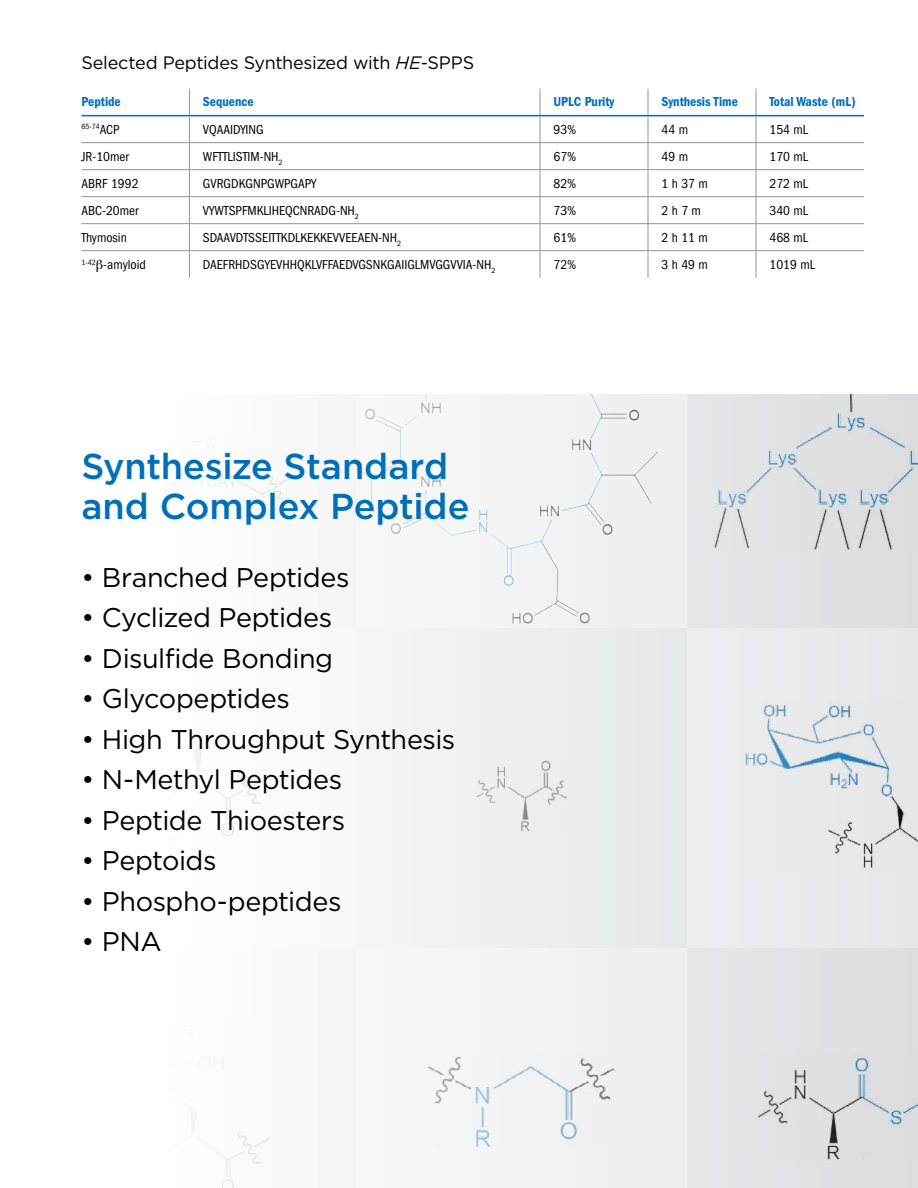
<style>
.page{position:relative;width:918px;height:1188px;background:#fff}
.page>*{position:absolute;margin:0;border:0;box-sizing:border-box;transform-origin:0 0}
.Section_Heading{font:500 36px/40.5px "Gotham HTF";letter-spacing:-.005em;color:#006fba}
.Body_Copy{font:27px "Gotham HTF";letter-spacing:-.02em;color:#000}
.Chart_Title{font:18px "Gotham HTF";letter-spacing:-.015em;color:#000}
.t1{font:condensed 13.5px "ITC Franklin Gothic Std";color:#000}
.t2{font:13.5px "ITC Franklin Gothic Std Dm Cd";color:#006fba}
.t3{font:condensed 7.8px "ITC Franklin Gothic Std";color:#000}
.s1{font-style:italic}
.s2{font-size:13.5px}
</style>
<div class="page">
<div style="left:686px;top:394px;width:232px;height:234px;background:#e3e3e4"></div>
<img style="left:714px;top:394px;width:204px;height:156px">
<div style="left:686px;top:628px;width:232px;height:320px;background:#e6e7e8"></div>
<img style="left:745px;top:705px;width:173px;height:163px">
<div style="left:686px;top:948px;width:232px;height:240px;background:#e3e3e4"></div>
<img style="left:758px;top:1055px;width:160px;height:105px">
<div style="left:124px;top:394px;width:232px;height:234px;background:#fbfbfb"></div>
<img style="left:209px;top:442px;width:83px;height:58px">
<img style="left:209px;top:773px;width:54px;height:63px">
<div style="left:124px;top:948px;width:232px;height:240px;background:#fbfbfb"></div>
<img style="left:214px;top:1061px;width:55px;height:127px">
<div style="left:356px;top:394px;width:330px;height:234px;background:#f3f3f4"></div>
<div style="left:356px;top:628px;width:330px;height:320px;background:#eeefef"></div>
<img style="left:476px;top:760px;width:91px;height:71px">
<div style="left:356px;top:948px;width:330px;height:240px;background:#f3f3f4"></div>
<img style="left:428px;top:1057px;width:187px;height:90px">
<hr style="left:81px;top:142px;width:108px;height:1px;background:#939598">
<hr style="left:189px;top:142px;width:351px;height:1px;background:#939598">
<hr style="left:540px;top:142px;width:108px;height:1px;background:#939598">
<hr style="left:648px;top:142px;width:108px;height:1px;background:#939598">
<hr style="left:756px;top:142px;width:108px;height:1px;background:#939598">
<hr style="left:81px;top:169px;width:108px;height:1px;background:#939598">
<hr style="left:189px;top:169px;width:351px;height:1px;background:#939598">
<hr style="left:540px;top:169px;width:108px;height:1px;background:#939598">
<hr style="left:648px;top:169px;width:108px;height:1px;background:#939598">
<hr style="left:756px;top:169px;width:108px;height:1px;background:#939598">
<hr style="left:81px;top:196px;width:108px;height:1px;background:#939598">
<hr style="left:189px;top:196px;width:351px;height:1px;background:#939598">
<hr style="left:540px;top:196px;width:108px;height:1px;background:#939598">
<hr style="left:648px;top:196px;width:108px;height:1px;background:#939598">
<hr style="left:756px;top:196px;width:108px;height:1px;background:#939598">
<hr style="left:81px;top:223px;width:108px;height:1px;background:#939598">
<hr style="left:189px;top:223px;width:351px;height:1px;background:#939598">
<hr style="left:540px;top:223px;width:108px;height:1px;background:#939598">
<hr style="left:648px;top:223px;width:108px;height:1px;background:#939598">
<hr style="left:756px;top:223px;width:108px;height:1px;background:#939598">
<hr style="left:81px;top:250px;width:108px;height:1px;background:#939598">
<hr style="left:189px;top:250px;width:351px;height:1px;background:#939598">
<svg style="left:189px;top:89px;width:1px;height:189px"></svg>
<hr style="left:540px;top:250px;width:108px;height:1px;background:#939598">
<svg style="left:540px;top:89px;width:1px;height:189px"></svg>
<hr style="left:648px;top:250px;width:108px;height:1px;background:#939598">
<svg style="left:648px;top:89px;width:1px;height:189px"></svg>
<hr style="left:756px;top:250px;width:108px;height:1px;background:#939598">
<svg style="left:756px;top:89px;width:1px;height:189px"></svg>
<hr style="left:81px;top:115px;width:108px;height:1px;background:#006fba">
<hr style="left:189px;top:115px;width:351px;height:1px;background:#006fba">
<hr style="left:540px;top:115px;width:108px;height:1px;background:#006fba">
<hr style="left:648px;top:115px;width:108px;height:1px;background:#006fba">
<hr style="left:756px;top:115px;width:108px;height:1px;background:#006fba">
<p class="Chart_Title" style="left:81px;top:53px;width:394px">Selected Peptides Synthesized with <span class="s1">HE</span>-SPPS</p>
<p class="t2" style="left:81px;top:94px;width:41px">Peptide</p>
<p class="t2" style="left:203px;top:94px;width:52px">Sequence</p>
<p class="t2" style="left:554px;top:94px;width:62px">UPLC Purity</p>
<p class="t2" style="left:662px;top:94px;width:78px">Synthesis Time</p>
<p class="t2" style="left:770px;top:94px;width:88px">Total Waste (mL)</p>
<p class="t3" style="left:81px;top:123px;width:40px">65-74<span class="s2">ACP</span></p>
<p class="t1" style="left:203px;top:122px;width:62px">VQAAIDYING</p>
<p class="t1" style="left:554px;top:122px;width:24px">93%</p>
<p class="t1" style="left:662px;top:122px;width:28px">44 m</p>
<p class="t1" style="left:770px;top:122px;width:40px">154 mL</p>
<p class="t1" style="left:81px;top:149px;width:49px">JR-10mer</p>
<p class="t1" style="left:203px;top:149px;width:81px">WFTTLISTIM-NH<sub>2</sub></p>
<p class="t1" style="left:554px;top:149px;width:24px">67%</p>
<p class="t1" style="left:662px;top:149px;width:28px">49 m</p>
<p class="t1" style="left:770px;top:149px;width:40px">170 mL</p>
<p class="t1" style="left:81px;top:176px;width:59px">ABRF 1992</p>
<p class="t1" style="left:203px;top:176px;width:115px">GVRGDKGNPGWPGAPY</p>
<p class="t1" style="left:554px;top:176px;width:24px">82%</p>
<p class="t1" style="left:662px;top:176px;width:48px">1 h 37 m</p>
<p class="t1" style="left:770px;top:176px;width:40px">272 mL</p>
<p class="t1" style="left:81px;top:203px;width:59px">ABC-20mer</p>
<p class="t1" style="left:203px;top:203px;width:158px">VYWTSPFMKLIHEQCNRADG-NH<sub>2</sub></p>
<p class="t1" style="left:554px;top:203px;width:24px">73%</p>
<p class="t1" style="left:662px;top:203px;width:41px">2 h 7 m</p>
<p class="t1" style="left:770px;top:203px;width:40px">340 mL</p>
<p class="t1" style="left:81px;top:230px;width:47px">Thymosin</p>
<p class="t1" style="left:203px;top:230px;width:200px">SDAAVDTSSEITTKDLKEKKEVVEEAEN-NH<sub>2</sub></p>
<p class="t1" style="left:554px;top:230px;width:24px">61%</p>
<p class="t1" style="left:662px;top:230px;width:48px">2 h 11 m</p>
<p class="t1" style="left:770px;top:230px;width:40px">468 mL</p>
<p class="t1" style="left:81px;top:257px;width:66px"><sup>1-42</sup> -amyloid</p>
<p class="t1" style="left:203px;top:257px;width:294px">DAEFRHDSGYEVHHQKLVFFAEDVGSNKGAIIGLMVGGVVIA-NH<sub>2</sub></p>
<p class="t1" style="left:554px;top:257px;width:24px">72%</p>
<p class="t1" style="left:662px;top:257px;width:48px">3 h 49 m</p>
<p class="t1" style="left:770px;top:257px;width:47px">1019 mL</p>
<p class="Section_Heading" style="left:81px;top:445px;width:390px">Synthesize Standard and Complex Peptide</p>
<p class="Body_Copy" style="left:81px;top:562px;width:270px">• Branched Peptides</p>
<p class="Body_Copy" style="left:81px;top:603px;width:252px">• Cyclized Peptides</p>
<p class="Body_Copy" style="left:81px;top:643px;width:253px">• Disulfide Bonding</p>
<p class="Body_Copy" style="left:81px;top:684px;width:210px">• Glycopeptides</p>
<p class="Body_Copy" style="left:81px;top:724px;width:375px">• High Throughput Synthesis</p>
<p class="Body_Copy" style="left:81px;top:765px;width:262px">• N-Methyl Peptides</p>
<p class="Body_Copy" style="left:81px;top:805px;width:265px">• Peptide Thioesters</p>
<p class="Body_Copy" style="left:81px;top:846px;width:137px">• Peptoids</p>
<p class="Body_Copy" style="left:81px;top:886px;width:262px">• Phospho-peptides</p>
<p class="Body_Copy" style="left:81px;top:927px;width:82px">• PNA</p>
</div>
